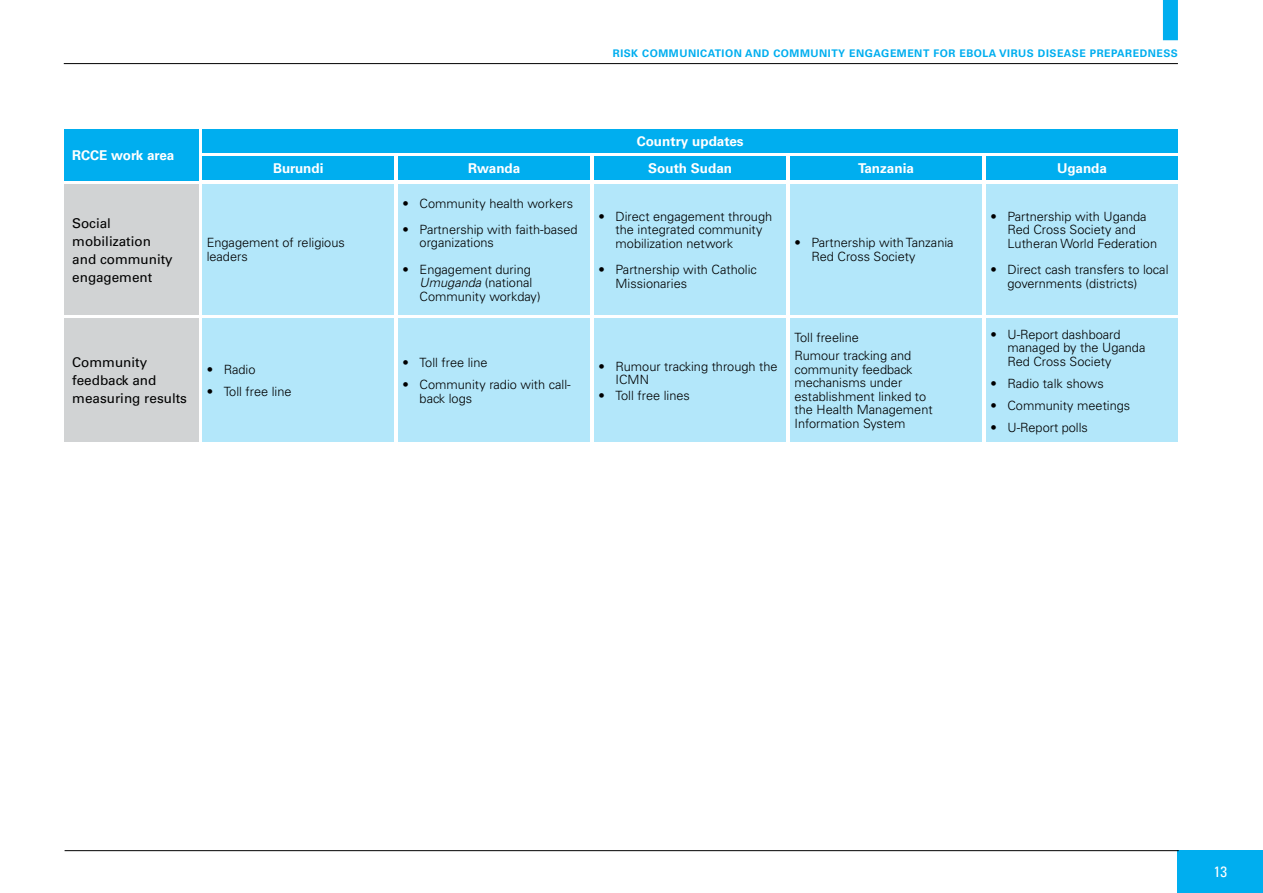
<style>
.page{position:relative;width:1263px;height:893px;background:#fff}
.page>*{position:absolute;margin:0;border:0;box-sizing:border-box;transform-origin:0 0}
.t1{font:condensed 15px "Univers LT Std";color:#fff}
.t2{font:13.5px/18px "Univers LT Std";color:#000}
.t3{font:700 13.5px "Univers LT Std";color:#fff}
.t4{font:300 12.75px/13.5px "Univers LT Std";color:#000}
.t5{font:700 10.5px "Univers LT Std";letter-spacing:.05em;color:#00aeef}
.s1{font-style:italic}
</style>
<div class="page">
<hr style="left:64px;top:63px;width:1114px;height:1px;background:#000">
<div style="left:1163px;top:0;width:15px;height:40px;background:#00aeef"></div>
<div style="left:1178px;top:850px;width:85px;height:43px;background:#00aeef"></div>
<hr style="left:65px;top:850px;width:1114px;height:1px;background:#000">
<div style="left:64px;top:129px;width:134px;height:51px;background:#00aeef"></div>
<div style="left:202px;top:129px;width:976px;height:24px;background:#00aeef"></div>
<div style="left:202px;top:157px;width:192px;height:23px;background:#00aeef"></div>
<div style="left:398px;top:157px;width:192px;height:23px;background:#00aeef"></div>
<div style="left:594px;top:157px;width:192px;height:23px;background:#00aeef"></div>
<div style="left:790px;top:157px;width:192px;height:23px;background:#00aeef"></div>
<div style="left:986px;top:157px;width:192px;height:23px;background:#00aeef"></div>
<div style="left:64px;top:185px;width:134px;height:130px;background:#d1d3d4"></div>
<div style="left:202px;top:185px;width:192px;height:130px;background:#b3e7fa"></div>
<div style="left:398px;top:185px;width:192px;height:130px;background:#b3e7fa"></div>
<div style="left:594px;top:185px;width:192px;height:130px;background:#b3e7fa"></div>
<div style="left:986px;top:185px;width:192px;height:130px;background:#b3e7fa"></div>
<div style="left:790px;top:185px;width:192px;height:130px;background:#b3e7fa"></div>
<div style="left:64px;top:319px;width:134px;height:123px;background:#d1d3d4"></div>
<div style="left:202px;top:319px;width:192px;height:123px;background:#b3e7fa"></div>
<div style="left:398px;top:319px;width:192px;height:123px;background:#b3e7fa"></div>
<div style="left:594px;top:319px;width:192px;height:123px;background:#b3e7fa"></div>
<div style="left:986px;top:319px;width:192px;height:123px;background:#b3e7fa"></div>
<div style="left:790px;top:319px;width:192px;height:123px;background:#b3e7fa"></div>
<p class="t3" style="left:72px;top:147px;width:104px">RCCE WORK AREA</p>
<p class="t2" style="left:72px;top:214px;width:102px">Social mobilization and community engagement</p>
<p class="t5" style="left:613px;top:47px;width:492px">RISK COMMUNICATION AND COMMUNITY ENGAGEMENT FOR EBOLA VIRUS DISEASE PREP</p>
<p class="t5" style="left:1117px;top:47px;width:62px">AREDNESS</p>
<p class="t3" style="left:637px;top:133px;width:108px">COUNTRY UPDATES</p>
<p class="t3" style="left:273px;top:161px;width:52px">BURUNDI</p>
<p class="t3" style="left:468px;top:161px;width:54px">RWANDA</p>
<p class="t3" style="left:648px;top:161px;width:86px">SOUTH SUDAN</p>
<p class="t3" style="left:858px;top:161px;width:57px">TANZANIA</p>
<p class="t3" style="left:1057px;top:161px;width:51px">UGANDA</p>
<p class="t4" style="left:207px;top:236px;width:140px">Engagement of religious leaders</p>
<p class="t4" style="left:403px;top:196px;width:172px">• Community health workers</p>
<p class="t4" style="left:420px;top:223px;width:160px;text-indent:-17px">• Partnership with faith-based organizations</p>
<p class="t4" style="left:420px;top:262px;width:122px;text-indent:-17px">• Engagement during<br><span class="s1">Umuganda</span> (national<br>Community workday)</p>
<p class="t4" style="left:616px;top:210px;width:158px;text-indent:-17px">• Direct engagement through the integrated community mobilization network</p>
<p class="t4" style="left:616px;top:263px;width:143px;text-indent:-17px">• Partnership with Catholic<br>Missionaries</p>
<p class="t4" style="left:811px;top:236px;width:144px;text-indent:-17px">• Partnership with Tanzania<br>Red Cross Society</p>
<p class="t4" style="left:1007px;top:210px;width:151px;text-indent:-17px">• Partnership with Uganda<br>Red Cross Society and<br>Lutheran World Federation</p>
<p class="t4" style="left:1007px;top:263px;width:162px;text-indent:-17px">• Direct cash transfers to local governments (districts)</p>
<p class="t2" style="left:72px;top:354px;width:116px">Community feedback and measuring results</p>
<p class="t4" style="left:207px;top:363px;width:50px">• Radio</p>
<p class="t4" style="left:207px;top:385px;width:86px">• Toll free line</p>
<p class="t4" style="left:403px;top:356px;width:86px">• Toll free line</p>
<p class="t4" style="left:420px;top:378px;width:153px;text-indent:-17px">• Community radio with call&shy;back logs</p>
<p class="t4" style="left:616px;top:359px;width:163px;text-indent:-17px">• Rumour tracking through the<br>ICMN</p>
<p class="t4" style="left:598px;top:388px;width:93px">• Toll free lines</p>
<p class="t4" style="left:794px;top:329px;width:118px;line-height:17.7px">Toll freeline<br>Rumour tracking and</p>
<p class="t4" style="left:794px;top:362px;width:140px">community feedback mechanisms under establishment linked to the Health Management<br>Information System</p>
<p class="t4" style="left:1007px;top:327px;width:139px;text-indent:-17px">• U-Report dashboard managed by the Uganda<br>Red Cross Society</p>
<p class="t4" style="left:990px;top:376px;width:115px">• Radio talk shows</p>
<p class="t4" style="left:990px;top:398px;width:141px">• Community meetings</p>
<p class="t4" style="left:990px;top:420px;width:99px">• U-Report polls</p>
<p class="t1" style="left:1214px;top:862px;width:15px">13</p>
</div>
